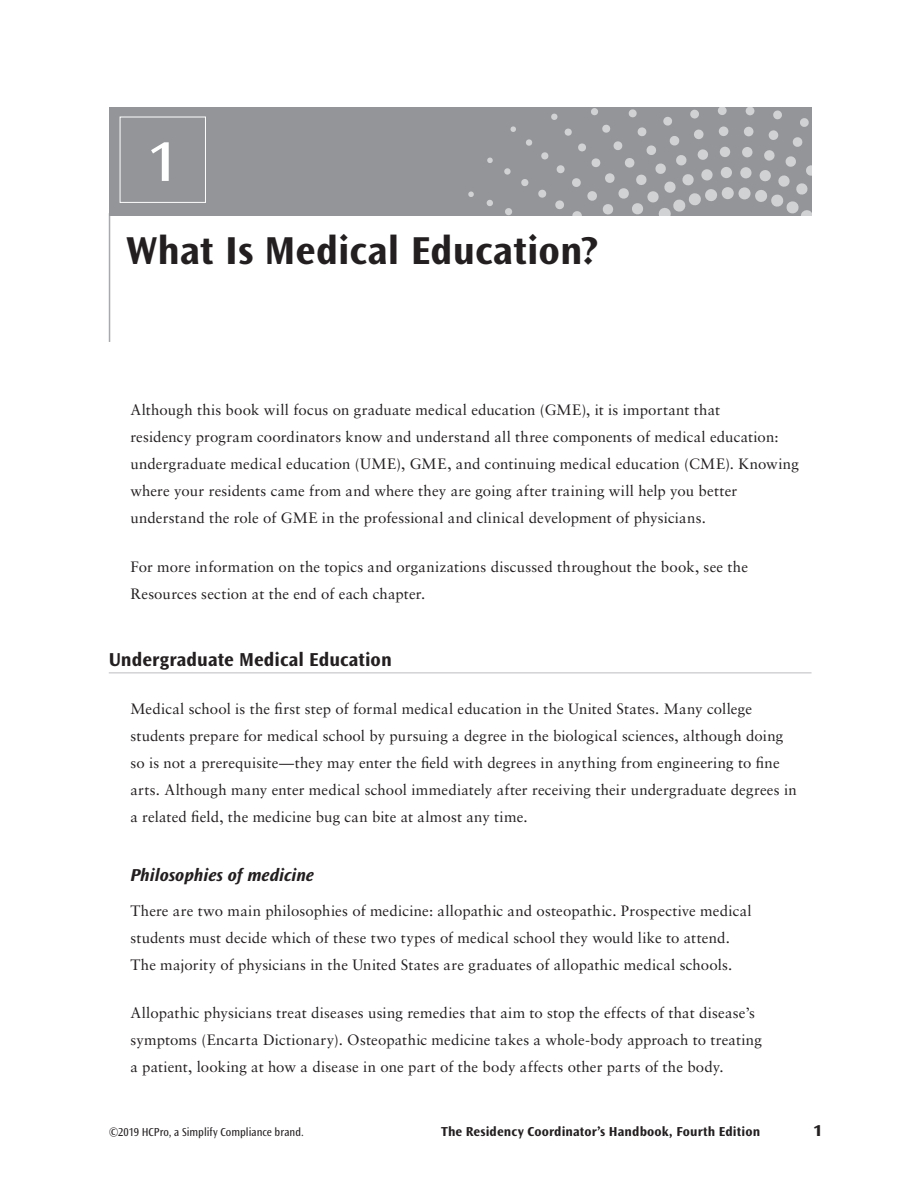
<style>
.page{position:relative;width:919px;height:1189px;background:#fff}
.page>*{position:absolute;margin:0;border:0;box-sizing:border-box;transform-origin:0 0}
.t1{font:600 58.5px "Ocean Sans Std";color:#fff}
.t2{font:700 40.5px "Ocean Sans Std";color:#231f20}
.t3{font:700 19.5px "Ocean Sans Std";color:#231f20}
.t4{font:italic 700 18px "Ocean Sans Std";color:#231f20}
.t5{font:800 16.5px "Ocean Sans Std";color:#231f20}
.t6{font:15px/27px "Sabon LT Std";letter-spacing:.01em;color:#231f20}
.t7{font:700 13.5px "Ocean Sans Std";letter-spacing:.005em;color:#231f20}
.t8{font:12px "Ocean Sans Std";letter-spacing:.005em;color:#231f20;scale:.9 1}
</style>
<div class="page">
<hr style="left:109px;top:213px;width:1px;height:129px;background:#a8a9ad">
<div style="left:109px;top:108px;width:702px;height:108px;background:#939598"></div>
<svg style="left:486px;top:200px;width:7px;height:6px"></svg>
<svg style="left:468px;top:191px;width:6px;height:6px"></svg>
<svg style="left:487px;top:157px;width:6px;height:6px"></svg>
<div style="left:721px;top:187px;width:12px;height:12px;background:#d1d2d4;border-radius:50%"></div>
<div style="left:720px;top:167px;width:11px;height:11px;background:#d1d2d4;border-radius:50%"></div>
<div style="left:719px;top:146px;width:11px;height:11px;background:#d1d2d4;border-radius:50%"></div>
<div style="left:718px;top:126px;width:10px;height:10px;background:#d1d2d4;border-radius:50%"></div>
<svg style="left:504px;top:108px;width:222px;height:108px"></svg>
<svg style="left:737px;top:187px;width:13px;height:12px"></svg>
<svg style="left:739px;top:167px;width:12px;height:11px"></svg>
<svg style="left:741px;top:147px;width:11px;height:10px"></svg>
<svg style="left:745px;top:108px;width:66px;height:108px"></svg>
<hr style="left:109px;top:672px;width:702px;height:1px;background:#bcbdc0">
<div style="left:120px;top:117px;width:86px;height:86px;border:1px solid #fff"></div>
<h1 class="t1" style="left:148px;top:129px;width:31px">1</h1>
<h2 class="t2" style="left:126px;top:227px;width:473px">What Is Medical Education?</h2>
<p class="t6" style="left:130px;top:396px;width:669px">Although this book will focus on graduate medical education (GME), it is important that<br>residency program coordinators know and understand all three components of medical education: undergraduate medical education (UME), GME, and continuing medical education (CME). Knowing where your residents came from and where they are going after training will help you better understand the role of GME in the professional and clinical development of physicians.</p>
<p class="t6" style="left:130px;top:553px;width:619px">For more information on the topics and organizations discussed throughout the book, see the<br>Resources section at the end of each chapter.</p>
<h3 class="t3" style="left:109px;top:648px;width:284px">Undergraduate Medical Education</h3>
<p class="t6" style="left:130px;top:694px;width:667px">Medical school is the first step of formal medical education in the United States. Many college students prepare for medical school by pursuing a degree in the biological sciences, although doing so is not a prerequisite—they may enter the field with degrees in anything from engineering to fine arts. Although many enter medical school immediately after receiving their undergraduate degrees in a related field, the medicine bug can bite at almost any time.</p>
<p class="t4" style="left:130px;top:864px;width:185px">Philosophies of medicine</p>
<p class="t6" style="left:130px;top:896px;width:622px">There are two main philosophies of medicine: allopathic and osteopathic. Prospective medical students must decide which of these two types of medical school they would like to attend.<br>The majority of physicians in the United States are graduates of allopathic medical schools.</p>
<p class="t6" style="left:130px;top:999px;width:632px">Allopathic physicians treat diseases using remedies that aim to stop the effects of that disease’s symptoms (Encarta Dictionary). Osteopathic medicine takes a whole-body approach to treating a patient, looking at how a disease in one part of the body affects other parts of the body.</p>
<p class="t8" style="left:109px;top:1124px;width:218px">©2019 HCPro, a Simplify Compliance brand.</p>
<p class="t7" style="left:441px;top:1123px;width:320px">The Residency Coordinator’s Handbook, Fourth Edition</p>
<p class="t5" style="left:813px;top:1120px;width:10px">1</p>
</div>
